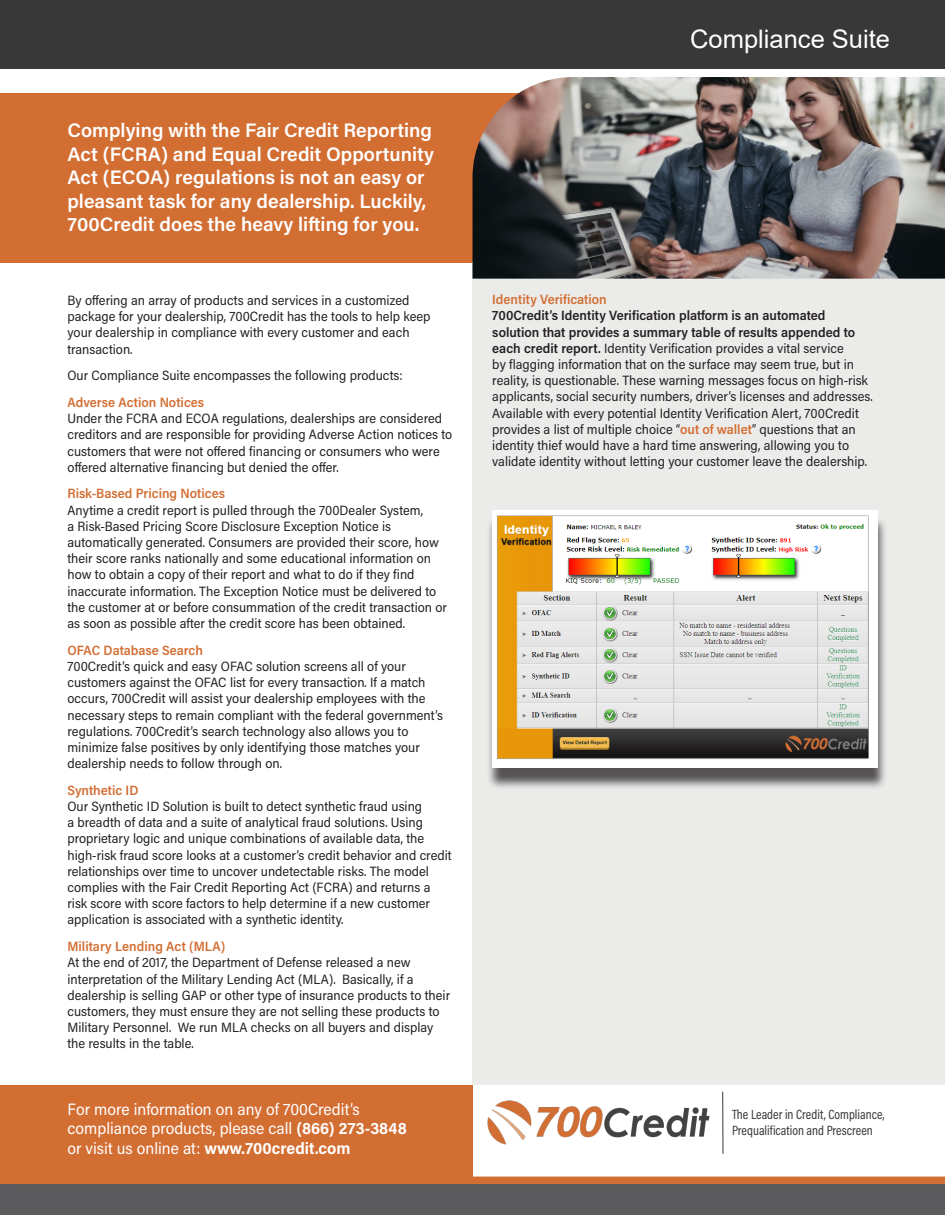
<style>
.page{position:relative;width:945px;height:1215px;background:#fff}
.page>*{position:absolute;margin:0;border:0;box-sizing:border-box;transform-origin:0 0}
.t1{font:25.5px "Arial";color:#fff}
.t2{font:600 19.5px/23.4px "Acumin Pro";color:#fff}
.t3{font:16.5px/19.8px "Acumin Pro Semi Cond";color:#fff}
.t4{font:13.5px/16.2px "Acumin Pro Semi Cond";color:#231f20}
.t5{font:600 13.5px "Acumin Pro Semi Cond";color:#d36e33}
.t6{font:13.5px/16.2px "Acumin Pro Cond";color:#383838}
.s1{font-weight:700}
.s2{font-weight:600}
.s3{font-weight:600;color:#d36e33}
</style>
<div class="page">
<div style="left:0;top:0;width:945px;height:69px;background:#383838"></div>
<div style="left:0;top:93px;width:932px;height:169px;background:#d36e33"></div>
<div style="left:472px;top:262px;width:473px;height:823px;background:#ebebea"></div>
<div style="left:0;top:1085px;width:472px;height:119px;background:#d36e33"></div>
<div style="left:0;top:1184px;width:945px;height:31px;background:#5c5c5f"></div>
<div style="left:14px;top:1177px;width:931px;height:7px;background:#d36e33"></div>
<img style="left:487px;top:1100px;width:223px;height:45px">
<hr style="left:722px;top:1092px;width:1px;height:62px;background:#383838">
<img style="left:472px;top:77px;width:473px;height:202px">
<div style="left:486px;top:517px;width:402px;height:274px;background:#231f20;opacity:.75"></div>
<img style="left:492px;top:510px;width:386px;height:258px">
<p class="t2" style="left:68px;top:118px;width:368px">Complying with the Fair Credit Reporting Act (FCRA) and Equal Credit Opportunity Act (ECOA) regulations is not an easy or pleasant task for any dealership. Luckily, 700Credit does the heavy lifting for you.</p>
<p class="t4" style="left:68px;top:292px;width:365px">By offering an array of products and services in a customized package for your dealership, 700Credit has the tools to help keep your dealership in compliance with every customer and each transaction.</p>
<p class="t4" style="left:68px;top:367px;width:337px">Our Compliance Suite encompasses the following products:</p>
<p class="t5" style="left:68px;top:393px;width:138px">Adverse Action Notices</p>
<p class="t4" style="left:68px;top:410px;width:386px">Under the FCRA and ECOA regulations, dealerships are considered creditors and are responsible for providing Adverse Action notices to customers that were not offered financing or consumers who were offered alternative financing but denied the offer.</p>
<p class="t5" style="left:68px;top:484px;width:159px">Risk-Based Pricing Notices</p>
<p class="t4" style="left:68px;top:501px;width:381px">Anytime a credit report is pulled through the 700Dealer System,<br>a Risk-Based Pricing Score Disclosure Exception Notice is automatically generated. Consumers are provided their score, how their score ranks nationally and some educational information on how to obtain a copy of their report and what to do if they find inaccurate information. The Exception Notice must be delivered to the customer at or before consummation of the credit transaction or as soon as possible after the credit score has been obtained.</p>
<p class="t5" style="left:68px;top:641px;width:137px">OFAC Database Search</p>
<p class="t4" style="left:68px;top:658px;width:377px">700Credit’s quick and easy OFAC solution screens all of your customers against the OFAC list for every transaction. If a match occurs, 700Credit will assist your dealership employees with the necessary steps to remain compliant with the federal government’s regulations. 700Credit’s search technology also allows you to minimize false positives by only identifying those matches your dealership needs to follow through on.</p>
<p class="t5" style="left:68px;top:781px;width:73px">Synthetic ID</p>
<p class="t4" style="left:68px;top:798px;width:386px">Our Synthetic ID Solution is built to detect synthetic fraud using<br>a breadth of data and a suite of analytical fraud solutions. Using proprietary logic and unique combinations of available data, the high-risk fraud score looks at a customer’s credit behavior and credit relationships over time to uncover undetectable risks. The model complies with the Fair Credit Reporting Act (FCRA) and returns a risk score with score factors to help determine if a new customer application is associated with a synthetic identity.</p>
<p class="t5" style="left:68px;top:937px;width:160px">Military Lending Act (MLA)</p>
<p class="t4" style="left:68px;top:954px;width:384px">At the end of 2017, the Department of Defense released a new interpretation of the Military Lending Act (MLA). Basically, if a dealership is selling GAP or other type of insurance products to their customers, they must ensure they are not selling these products to Military Personnel. We run MLA checks on all buyers and display the results in the table.</p>
<p class="t3" style="left:68px;top:1098px;width:341px">For more information on any of 700Credit’s compliance products, please call <span class="s1">(866) 273-3848 </span>or visit us online at: <span class="s1">www.700credit.com</span></p>
<p class="t1" style="left:690px;top:21px;width:201px">Compliance Suite</p>
<p class="t5" style="left:492px;top:290px;width:116px">Identity Verification</p>
<p class="t4" style="left:492px;top:307px;width:382px"><span class="s2">700Credit’s Identity Verification platform is an automated solution that provides a summary table of results appended to each credit report.</span> Identity Verification provides a vital service<br>by flagging information that on the surface may seem true, but in reality, is questionable. These warning messages focus on high-risk applicants, social security numbers, driver’s licenses and addresses.</p>
<p class="t4" style="left:492px;top:404px;width:376px">Available with every potential Identity Verification Alert, 700Credit provides a list of multiple choice “<span class="s3">out of wallet</span>” questions that an identity thief would have a hard time answering, allowing you to validate identity without letting your customer leave the dealership.</p>
<p class="t6" style="left:732px;top:1106px;width:154px">The Leader in Credit, Compliance,<br>Prequalification and Prescreen</p>
</div>
